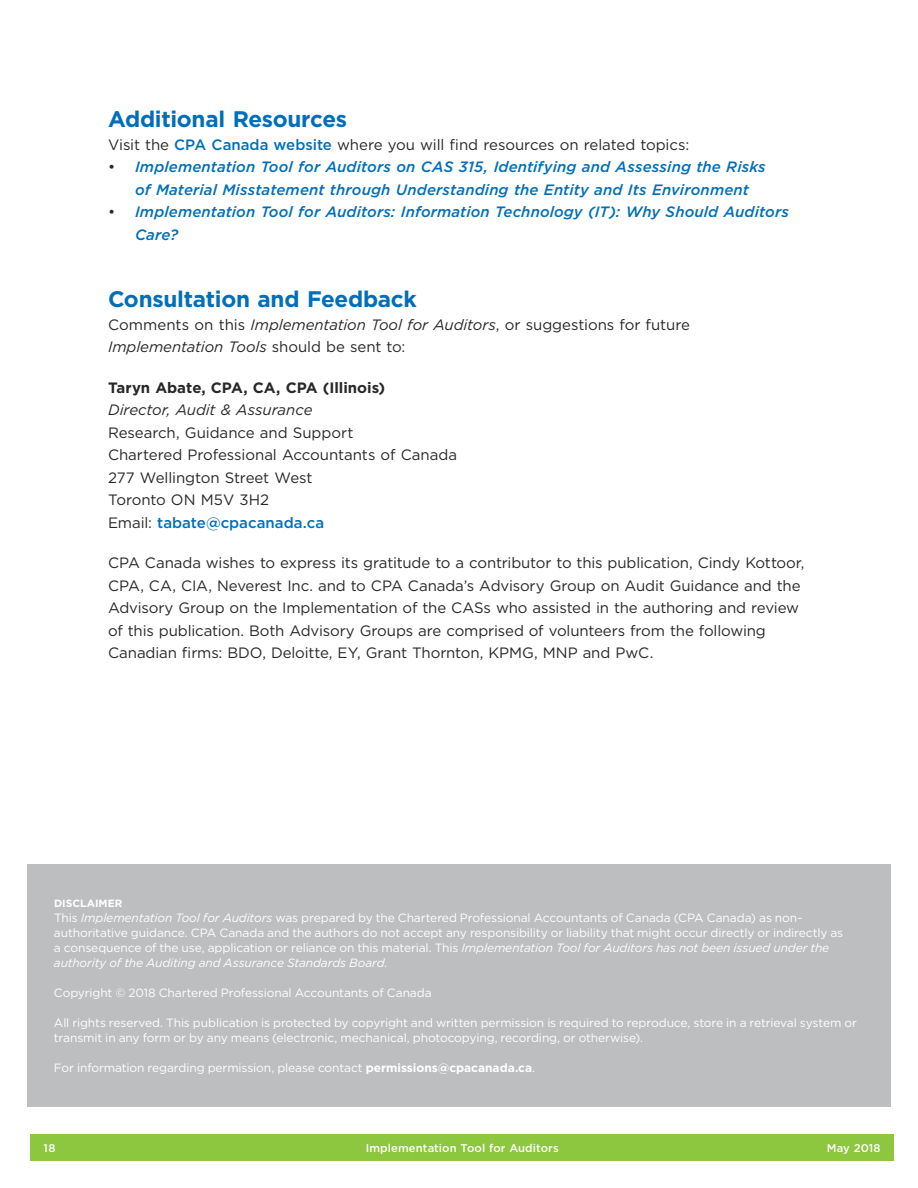
<style>
.page{position:relative;width:918px;height:1188px;background:#fff}
.page>*{position:absolute;margin:0;border:0;box-sizing:border-box;transform-origin:0 0}
.t1{font:700 22.5px "Gotham";letter-spacing:-.015em;color:#006fba}
.t2{font:15px/22.5px "Gotham";letter-spacing:-.01em;color:#292829}
.t3{font:italic 500 15px/22.5px "Gotham";letter-spacing:.01em;color:#006fba}
.t4{font:700 15px "Gotham";color:#292829}
.t5{font:italic 15px "Gotham";letter-spacing:-.005em;color:#292829}
.t6{font:12px/15px "Gotham";letter-spacing:-.01em;color:#fff}
.t7{font:500 11.25px "Gotham";letter-spacing:.01em;color:#fff}
.t8{font:700 10.5px "Gotham";color:#fff}
.s1{font-weight:500;color:#006fba}
.s2{font-weight:400;font-style:normal;color:#292829}
.s3{font-style:italic}
.s4{font-weight:700}
</style>
<div class="page">
<div style="left:30px;top:1134px;width:864px;height:27px;background:#8dc63f"></div>
<div style="left:27px;top:864px;width:864px;height:243px;background:#bcbec0"></div>
<h1 class="t1" style="left:108px;top:105px;width:241px">Additional Resources</h1>
<p class="t2" style="left:108px;top:133px;width:583px">Visit the <span class="s1">CPA Canada website</span> where you will find resources on related topics:</p>
<p class="t3" style="left:135px;top:156px;width:632px;text-indent:-27px"><span class="s2">•</span> Implementation Tool for Auditors on CAS 315, Identifying and Assessing the Risks of Material Misstatement through Understanding the Entity and Its Environment</p>
<p class="t3" style="left:135px;top:201px;width:655px;text-indent:-27px"><span class="s2">•</span> Implementation Tool for Auditors: Information Technology (IT): Why Should Auditors<br>Care?</p>
<h1 class="t1" style="left:108px;top:285px;width:310px">Consultation and Feedback</h1>
<p class="t2" style="left:108px;top:313px;width:584px">Comments on this <span class="s3">Implementation Tool for Auditors</span>, or suggestions for future<br><span class="s3">Implementation Tools</span> should be sent to:</p>
<p class="t4" style="left:108px;top:378px;width:279px">Taryn Abate, CPA, CA, CPA (Illinois)</p>
<p class="t5" style="left:108px;top:401px;width:206px">Director, Audit &amp; Assurance</p>
<p class="t2" style="left:108px;top:421px;width:351px">Research, Guidance and Support<br>Chartered Professional Accountants of Canada<br>277 Wellington Street West<br>Toronto ON M5V 3H2<br>Email: <span class="s1">tabate@cpacanada.ca</span></p>
<p class="t2" style="left:108px;top:552px;width:698px">CPA Canada wishes to express its gratitude to a contributor to this publication, Cindy Kottoor, CPA, CA, CIA, Neverest Inc. and to CPA Canada’s Advisory Group on Audit Guidance and the Advisory Group on the Implementation of the CASs who assisted in the authoring and review of this publication. Both Advisory Groups are comprised of volunteers from the following Canadian firms: BDO, Deloitte, EY, Grant Thornton, KPMG, MNP and PwC.</p>
<p class="t8" style="left:54px;top:897px;width:70px">DISCLAIMER</p>
<p class="t6" style="left:54px;top:910px;width:791px">This <span class="s3">Implementation Tool for Auditors</span> was prepared by the Chartered Professional Accountants of Canada (CPA Canada) as non&shy;authoritative guidance. CPA Canada and the authors do not accept any responsibility or liability that might occur directly or indirectly as a consequence of the use, application or reliance on this material. This <span class="s3">Implementation Tool for Auditors has not been issued under the authority of the Auditing and Assurance Standards Board.</span></p>
<p class="t6" style="left:54px;top:985px;width:379px">Copyright © 2018 Chartered Professional Accountants of Canada</p>
<p class="t6" style="left:54px;top:1015px;width:805px">All rights reserved. This publication is protected by copyright and written permission is required to reproduce, store in a retrieval system or transmit in any form or by any means (electronic, mechanical, photocopying, recording, or otherwise).</p>
<p class="t6" style="left:54px;top:1060px;width:483px">For information regarding permission, please contact <span class="s4">permissions@cpacanada.ca</span>.</p>
<p class="t7" style="left:44px;top:1141px;width:13px">18</p>
<p class="t7" style="left:366px;top:1141px;width:195px">Implementation Tool for Auditors</p>
<p class="t7" style="left:827px;top:1141px;width:55px">May 2018</p>
</div>
